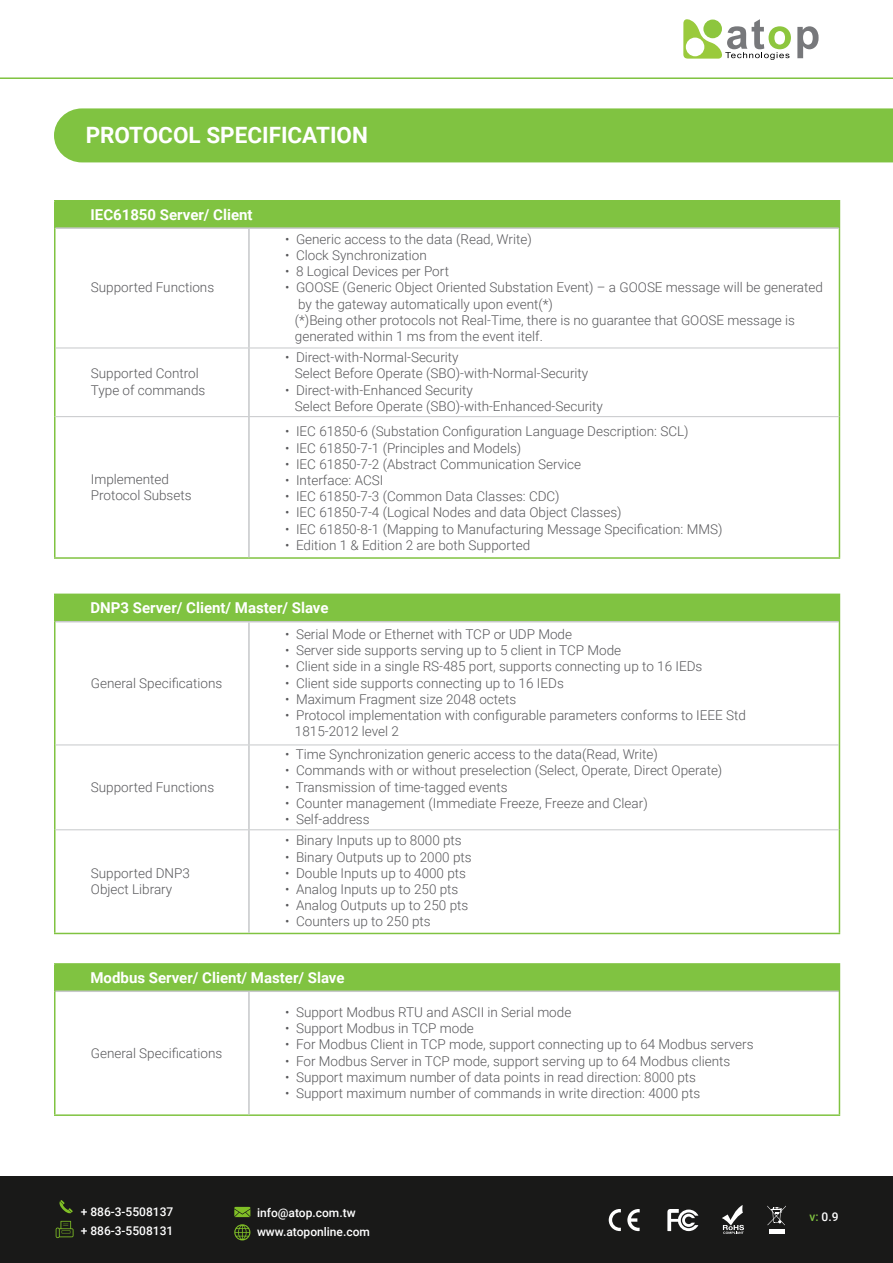
<style>
.page{position:relative;width:893px;height:1263px;background:#fff}
.page>*{position:absolute;margin:0;border:0;box-sizing:border-box;transform-origin:0 0}
.t1{font:700 22.5px "Roboto";color:#fff}
.t2{font:700 15px "Roboto";color:#fff}
.t3{font:300 13.5px/16.2px "Roboto";color:#58585b}
.t4{font:500 12px/19.5px "Roboto";color:#fff}
.s1{color:#80c341}
</style>
<div class="page">
<div style="left:0;top:1176px;width:893px;height:87px;background:#191918"></div>
<svg style="left:56px;top:1221px;width:18px;height:17px"></svg>
<svg style="left:234px;top:1207px;width:16px;height:10px"></svg>
<svg style="left:234px;top:1224px;width:16px;height:16px"></svg>
<svg style="left:59px;top:1200px;width:14px;height:13px"></svg>
<svg style="left:627px;top:1209px;width:13px;height:22px"></svg>
<svg style="left:609px;top:1209px;width:12px;height:22px"></svg>
<svg style="left:667px;top:1209px;width:31px;height:22px"></svg>
<svg style="left:722px;top:1205px;width:22px;height:29px"></svg>
<hr style="left:769px;top:1229px;width:15px;height:4px;background:#fff">
<svg style="left:767px;top:1205px;width:19px;height:20px"></svg>
<svg style="left:683px;top:19px;width:108px;height:41px"></svg>
<svg style="left:797px;top:26px;width:22px;height:32px"></svg>
<hr style="left:0;top:77px;width:893px;height:2px;background:#80c341">
<div style="left:55px;top:201px;width:784px;height:27px;background:#80c341"></div>
<hr style="left:54px;top:200px;width:195px;height:1px;background:#80c341">
<hr style="left:54px;top:201px;width:2px;height:27px;background:#80c341">
<hr style="left:249px;top:200px;width:591px;height:1px;background:#80c341">
<hr style="left:54px;top:228px;width:2px;height:120px;background:#80c341">
<hr style="left:839px;top:228px;width:1px;height:120px;background:#80c341">
<hr style="left:54px;top:348px;width:2px;height:69px;background:#80c341">
<hr style="left:839px;top:348px;width:1px;height:69px;background:#80c341">
<hr style="left:54px;top:417px;width:2px;height:140px;background:#80c341">
<hr style="left:839px;top:417px;width:1px;height:140px;background:#80c341">
<hr style="left:54px;top:557px;width:195px;height:2px;background:#80c341">
<hr style="left:249px;top:557px;width:591px;height:2px;background:#80c341">
<svg style="left:839px;top:201px;width:1px;height:27px"></svg>
<hr style="left:56px;top:227px;width:193px;height:2px;background:#c6c8ca">
<hr style="left:249px;top:227px;width:590px;height:2px;background:#c6c8ca">
<hr style="left:248px;top:229px;width:2px;height:119px;background:#c6c8ca">
<hr style="left:248px;top:348px;width:2px;height:68px;background:#c6c8ca">
<hr style="left:248px;top:417px;width:2px;height:140px;background:#c6c8ca">
<hr style="left:56px;top:348px;width:193px;height:1px;background:#c6c8ca">
<hr style="left:249px;top:348px;width:590px;height:1px;background:#c6c8ca">
<hr style="left:56px;top:416px;width:193px;height:1px;background:#c6c8ca">
<hr style="left:249px;top:416px;width:590px;height:1px;background:#c6c8ca">
<div style="left:55px;top:964px;width:784px;height:27px;background:#80c341"></div>
<hr style="left:54px;top:991px;width:2px;height:123px;background:#80c341">
<hr style="left:839px;top:991px;width:1px;height:123px;background:#80c341">
<hr style="left:54px;top:1114px;width:195px;height:2px;background:#80c341">
<hr style="left:249px;top:1114px;width:591px;height:2px;background:#80c341">
<svg style="left:839px;top:965px;width:1px;height:26px"></svg>
<hr style="left:248px;top:992px;width:2px;height:122px;background:#c6c8ca">
<hr style="left:54px;top:963px;width:195px;height:2px;background:#80c341">
<hr style="left:54px;top:965px;width:2px;height:26px;background:#80c341">
<hr style="left:249px;top:963px;width:591px;height:2px;background:#80c341">
<hr style="left:56px;top:990px;width:193px;height:2px;background:#c6c8ca">
<hr style="left:249px;top:990px;width:590px;height:2px;background:#c6c8ca">
<div style="left:55px;top:594px;width:784px;height:28px;background:#80c341"></div>
<hr style="left:54px;top:594px;width:195px;height:1px;background:#80c341">
<hr style="left:54px;top:595px;width:2px;height:27px;background:#80c341">
<hr style="left:249px;top:594px;width:591px;height:1px;background:#80c341">
<hr style="left:54px;top:622px;width:2px;height:123px;background:#80c341">
<hr style="left:839px;top:622px;width:1px;height:123px;background:#80c341">
<hr style="left:54px;top:745px;width:2px;height:85px;background:#80c341">
<hr style="left:839px;top:745px;width:1px;height:85px;background:#80c341">
<hr style="left:54px;top:830px;width:2px;height:103px;background:#80c341">
<hr style="left:839px;top:830px;width:1px;height:103px;background:#80c341">
<hr style="left:54px;top:933px;width:195px;height:1px;background:#80c341">
<hr style="left:249px;top:933px;width:591px;height:1px;background:#80c341">
<svg style="left:839px;top:595px;width:1px;height:27px"></svg>
<hr style="left:56px;top:621px;width:193px;height:1px;background:#c6c8ca">
<hr style="left:249px;top:621px;width:590px;height:1px;background:#c6c8ca">
<hr style="left:248px;top:622px;width:2px;height:122px;background:#c6c8ca">
<hr style="left:248px;top:745px;width:2px;height:84px;background:#c6c8ca">
<hr style="left:248px;top:830px;width:2px;height:103px;background:#c6c8ca">
<hr style="left:56px;top:744px;width:193px;height:1px;background:#c6c8ca">
<hr style="left:249px;top:744px;width:590px;height:1px;background:#c6c8ca">
<hr style="left:56px;top:829px;width:193px;height:1px;background:#c6c8ca">
<hr style="left:249px;top:829px;width:590px;height:1px;background:#c6c8ca">
<div style="left:54px;top:108px;width:839px;height:54px;background:#80c341"></div>
<h1 class="t1" style="left:86px;top:120px;width:284px">PROTOCOL SPECIFICATION</h1>
<p class="t2" style="left:91px;top:204px;width:164px">IEC61850 Server/ Client</p>
<p class="t3" style="left:91px;top:279px;width:125px">Supported Functions</p>
<p class="t3" style="left:91px;top:365px;width:116px">Supported Control<br>Type of commands</p>
<p class="t3" style="left:91px;top:470px;width:102px">Implemented<br>Protocol Subsets</p>
<p class="t3" style="left:285px;top:230px;width:248px">• Generic access to the data (Read, Write)</p>
<p class="t3" style="left:285px;top:246px;width:143px">• Clock Synchronization</p>
<p class="t3" style="left:285px;top:263px;width:165px">• 8 Logical Devices per Port</p>
<p class="t3" style="left:295px;top:279px;width:530px;text-indent:-10px">• GOOSE (Generic Object Oriented Substation Event) – a GOOSE message will be generated by the gateway automatically upon event(*)<br>(*)Being other protocols not Real-Time, there is no guarantee that GOOSE message is generated within 1 ms from the event itelf.</p>
<p class="t3" style="left:295px;top:349px;width:295px;text-indent:-10px">• Direct-with-Normal-Security<br>Select Before Operate (SBO)-with-Normal-Security</p>
<p class="t3" style="left:295px;top:381px;width:310px;text-indent:-10px">• Direct-with-Enhanced Security<br>Select Before Operate (SBO)-with-Enhanced-Security</p>
<p class="t3" style="left:285px;top:423px;width:405px">• IEC 61850-6 (Substation Configuration Language Description: SCL)</p>
<p class="t3" style="left:285px;top:439px;width:238px">• IEC 61850-7-1 (Principles and Models)</p>
<p class="t3" style="left:285px;top:455px;width:298px">• IEC 61850-7-2 (Abstract Communication Service</p>
<p class="t3" style="left:285px;top:472px;width:100px">• Interface: ACSI</p>
<p class="t3" style="left:285px;top:488px;width:276px">• IEC 61850-7-3 (Common Data Classes: CDC)</p>
<p class="t3" style="left:285px;top:504px;width:338px">• IEC 61850-7-4 (Logical Nodes and data Object Classes)</p>
<p class="t3" style="left:285px;top:520px;width:439px">• IEC 61850-8-1 (Mapping to Manufacturing Message Specification: MMS)</p>
<p class="t3" style="left:285px;top:536px;width:247px">• Edition 1 &amp; Edition 2 are both Supported</p>
<p class="t2" style="left:91px;top:597px;width:239px">DNP3 Server/ Client/ Master/ Slave</p>
<p class="t3" style="left:91px;top:674px;width:133px">General Specifications</p>
<p class="t3" style="left:91px;top:778px;width:125px">Supported Functions</p>
<p class="t3" style="left:91px;top:864px;width:101px">Supported DNP3<br>Object Library</p>
<p class="t3" style="left:285px;top:626px;width:288px">• Serial Mode or Ethernet with TCP or UDP Mode</p>
<p class="t3" style="left:285px;top:642px;width:338px">• Server side supports serving up to 5 client in TCP Mode</p>
<p class="t3" style="left:285px;top:658px;width:419px">• Client side in a single RS-485 port, supports connecting up to 16 IEDs</p>
<p class="t3" style="left:285px;top:674px;width:280px">• Client side supports connecting up to 16 IEDs</p>
<p class="t3" style="left:285px;top:690px;width:233px">• Maximum Fragment size 2048 octets</p>
<p class="t3" style="left:295px;top:707px;width:453px;text-indent:-10px">• Protocol implementation with configurable parameters conforms to IEEE Std<br>1815-2012 level 2</p>
<p class="t3" style="left:285px;top:746px;width:374px">• Time Synchronization generic access to the data(Read, Write)</p>
<p class="t3" style="left:285px;top:762px;width:439px">• Commands with or without preselection (Select, Operate, Direct Operate)</p>
<p class="t3" style="left:285px;top:778px;width:224px">• Transmission of time-tagged events</p>
<p class="t3" style="left:285px;top:794px;width:364px">• Counter management (Immediate Freeze, Freeze and Clear)</p>
<p class="t3" style="left:285px;top:811px;width:86px">• Self-address</p>
<p class="t3" style="left:285px;top:832px;width:178px">• Binary Inputs up to 8000 pts</p>
<p class="t3" style="left:285px;top:848px;width:188px">• Binary Outputs up to 2000 pts</p>
<p class="t3" style="left:285px;top:864px;width:182px">• Double Inputs up to 4000 pts</p>
<p class="t3" style="left:285px;top:881px;width:175px">• Analog Inputs up to 250 pts</p>
<p class="t3" style="left:285px;top:897px;width:185px">• Analog Outputs up to 250 pts</p>
<p class="t3" style="left:285px;top:913px;width:147px">• Counters up to 250 pts</p>
<p class="t2" style="left:91px;top:967px;width:255px">Modbus Server/ Client/ Master/ Slave</p>
<p class="t3" style="left:91px;top:1044px;width:133px">General Specifications</p>
<p class="t3" style="left:285px;top:1003px;width:288px">• Support Modbus RTU and ASCII in Serial mode</p>
<p class="t3" style="left:285px;top:1020px;width:190px">• Support Modbus in TCP mode</p>
<p class="t3" style="left:285px;top:1036px;width:470px">• For Modbus Client in TCP mode, support connecting up to 64 Modbus servers</p>
<p class="t3" style="left:285px;top:1052px;width:447px">• For Modbus Server in TCP mode, support serving up to 64 Modbus clients</p>
<p class="t3" style="left:285px;top:1068px;width:412px">• Support maximum number of data points in read direction: 8000 pts</p>
<p class="t3" style="left:285px;top:1084px;width:417px">• Support maximum number of commands in write direction: 4000 pts</p>
<p class="t4" style="left:81px;top:1201px;width:94px">+ 886-3-5508137 + 886-3-5508131</p>
<p class="t4" style="left:257px;top:1202px;width:114px">info@atop.com.tw www.atoponline.com</p>
<p class="t4" style="left:809px;top:1207px;width:31px"><span class="s1">v:</span> 0.9</p>
</div>
